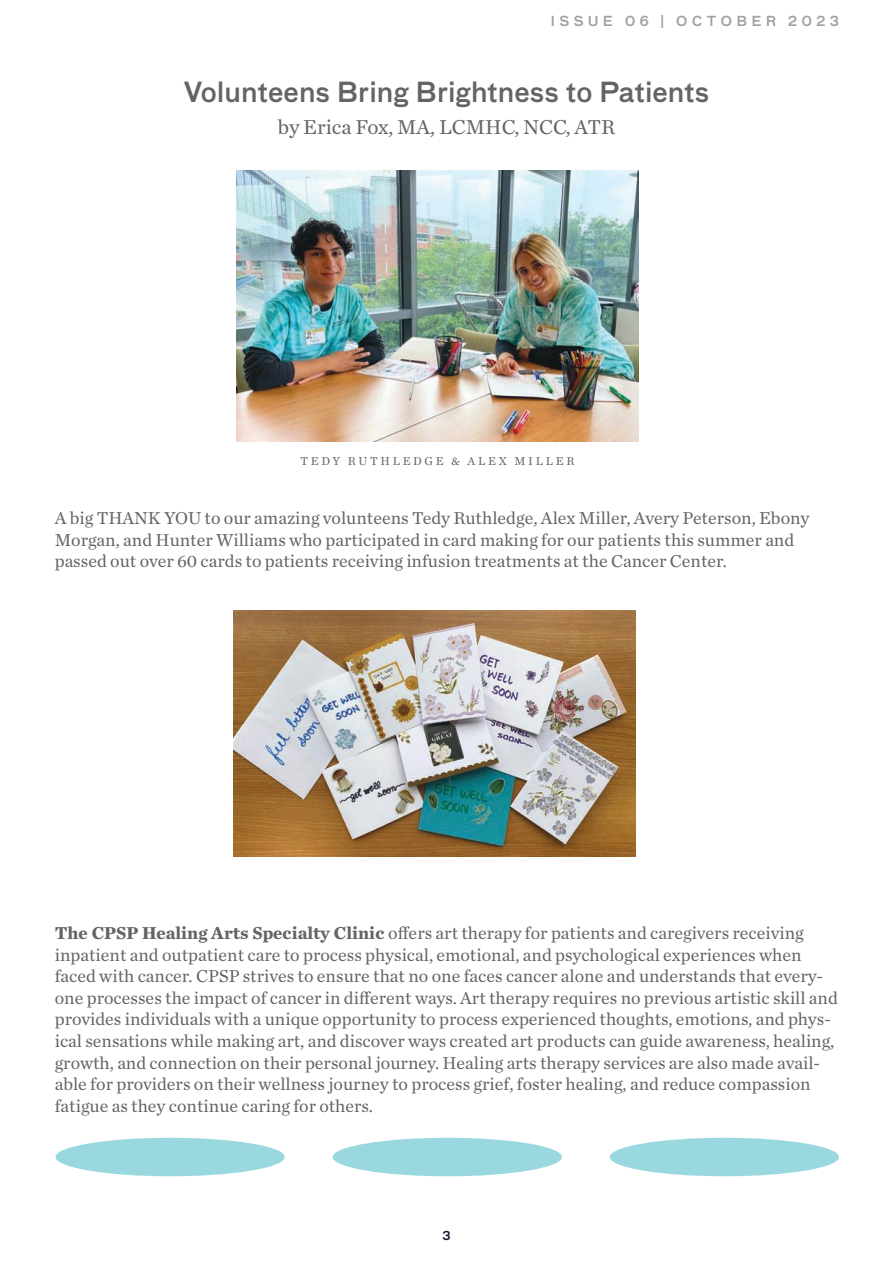
<style>
.page{position:relative;width:893px;height:1263px;background:#fff}
.page>*{position:absolute;margin:0;border:0;box-sizing:border-box;transform-origin:0 0}
.t1{font:500 27px "Bau Pro";color:#656365}
.t2{font:21px "Chronicle Text G1";color:#656365}
.t3{font:18px/21.6px "Chronicle Text G1";color:#656365}
.t4{font:500 13.5px "Bau Pro";letter-spacing:.31em;color:#a0a1a3}
.t5{font:12px "Chronicle Text G1";letter-spacing:.225em;color:#656365}
.t6{font:500 12px "Bau Pro";color:#191a30}
.s1{font-weight:700}
</style>
<div class="page">
<div style="left:55px;top:1138px;width:230px;height:38px;background:#9ad8df;border-radius:50%"></div>
<div style="left:610px;top:1138px;width:229px;height:38px;background:#9ad8df;border-radius:50%"></div>
<div style="left:333px;top:1138px;width:229px;height:38px;background:#9ad8df;border-radius:50%"></div>
<img style="left:237px;top:170px;width:401px;height:271px">
<img style="left:234px;top:611px;width:401px;height:245px">
<p class="t4" style="left:550px;top:11px;width:290px">ISSUE 06 | OCTOBER 2023</p>
<h1 class="t1" style="left:184px;top:71px;width:527px">Volunteens Bring Brightness to Patients</h1>
<p class="t2" style="left:278px;top:111px;width:339px">by Erica Fox, MA, LCMHC, NCC, ATR</p>
<p class="t5" style="left:300px;top:451px;width:275px">TEDY RUTHLEDGE &amp; ALEX MILLER</p>
<p class="t3" style="left:55px;top:506px;width:756px">A big THANK YOU to our amazing volunteens Tedy Ruthledge, Alex Miller, Avery Peterson, Ebony<br>Morgan, and Hunter Williams who participated in card making for our patients this summer and passed out over 60 cards to patients receiving infusion treatments at the Cancer Center.</p>
<p class="t3" style="left:55px;top:921px;width:785px"><span class="s1">The CPSP Healing Arts Specialty Clinic</span> offers art therapy for patients and caregivers receiving inpatient and outpatient care to process physical, emotional, and psychological experiences when faced with cancer. CPSP strives to ensure that no one faces cancer alone and understands that every&shy;one processes the impact of cancer in different ways. Art therapy requires no previous artistic skill and provides individuals with a unique opportunity to process experienced thoughts, emotions, and phys&shy;ical sensations while making art, and discover ways created art products can guide awareness, healing, growth, and connection on their personal journey. Healing arts therapy services are also made avail&shy;able for providers on their wellness journey to process grief, foster healing, and reduce compassion fatigue as they continue caring for others.</p>
<p class="t6" style="left:442px;top:1227px;width:10px">3</p>
</div>
